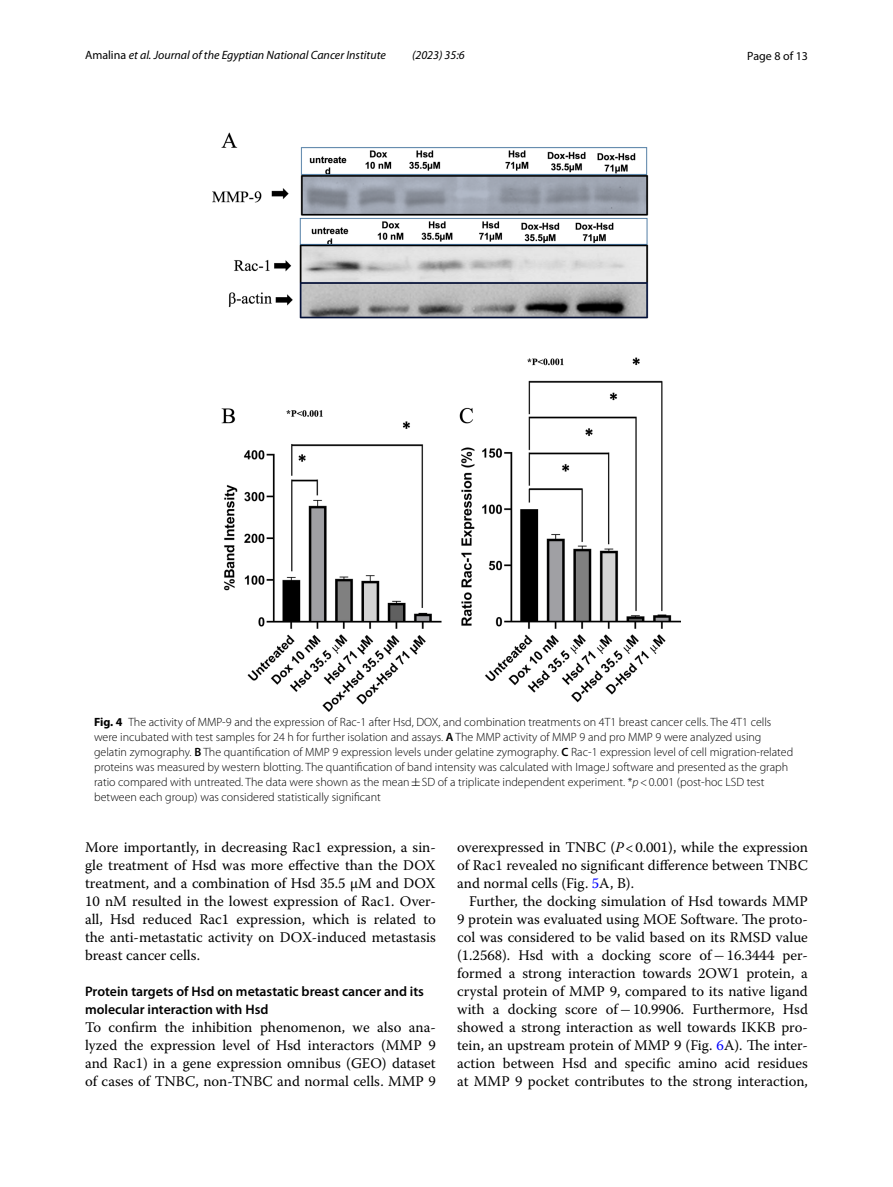
<style>
.page{position:relative;width:893px;height:1187px;background:#fff}
.page>*{position:absolute;margin:0;border:0;box-sizing:border-box;transform-origin:0 0}
.t1{font:14.7px/18px "Warnock Pro";color:#000;text-align:justify}
.t2{font:600 13.8px/18px "Myriad Pro";color:#000}
.t3{font:300 12px/15px "Myriad Pro";color:#000}
.t4{font:italic 12px "Myriad Pro";color:#000}
.t5{font:12px "Myriad Pro";color:#000}
.s1{font-style:normal}
.s2{font-weight:700}
.s3{font-weight:600}
.s4{font-family:"MTSY";font-weight:400}
.s5{font-style:italic}
.s6{color:#00f}
.s7{font-family:"MTSY"}
</style>
<div class="page">
<img style="left:213px;top:133px;width:467px;height:578px">
<p class="t4" style="left:85px;top:48px;width:302px"><span class="s1">Amalina</span> et al. Journal of the Egyptian National Cancer Institute</p>
<p class="t4" style="left:412px;top:48px;width:54px">(2023) 35:6</p>
<p class="t5" style="left:747px;top:48px;width:62px">Page 8 of 13</p>
<p class="t3" style="left:94px;top:715px;width:701px"><span class="s2">Fig. 4</span> The activity of MMP-9 and the expression of Rac-1 after Hsd, DOX, and combination treatments on 4T1 breast cancer cells. The 4T1 cells were incubated with test samples for 24 h for further isolation and assays. <span class="s3">A</span> The MMP activity of MMP 9 and pro MMP 9 were analyzed using gelatin zymography. <span class="s3">B</span> The quantification of MMP 9 expression levels under gelatine zymography. <span class="s3">C</span> Rac-1 expression level of cell migration-related proteins was measured by western blotting. The quantification of band intensity was calculated with ImageJ software and presented as the graph ratio compared with untreated. The data were shown as the mean<span class="s4">±</span>SD of a triplicate independent experiment. *<span class="s5">p</span>&lt;0.001 (post-hoc LSD test between each group) was considered statistically significant</p>
<p class="t1" style="left:85px;top:837px;width:352px">More importantly, in decreasing Rac1 expression, a sin&shy;gle treatment of Hsd was more effective than the DOX treatment, and a combination of Hsd 35.5 µM and DOX 10 nM resulted in the lowest expression of Rac1. Over&shy;all, Hsd reduced Rac1 expression, which is related to the anti-metastatic activity on DOX-induced metastasis breast cancer cells.</p>
<p class="t2" style="left:85px;top:981px;width:340px">Protein targets of Hsd on metastatic breast cancer and its molecular interaction with Hsd</p>
<p class="t1" style="left:85px;top:1017px;width:352px">To confirm the inhibition phenomenon, we also ana&shy;lyzed the expression level of Hsd interactors (MMP 9 and Rac1) in a gene expression omnibus (GEO) dataset of cases of TNBC, non-TNBC and normal cells. MMP 9</p>
<p class="t1" style="left:457px;top:837px;width:352px">overexpressed in TNBC (<span class="s5">P</span>&lt;0.001), while the expression of Rac1 revealed no significant difference between TNBC and normal cells (Fig. <span class="s6">5</span>A, B).</p>
<p class="t1" style="left:457px;top:891px;width:352px;text-indent:12px">Further, the docking simulation of Hsd towards MMP 9 protein was evaluated using MOE Software. The proto&shy;col was considered to be valid based on its RMSD value (1.2568). Hsd with a docking score of<span class="s7">−</span>16.3444 per&shy;formed a strong interaction towards 2OW1 protein, a crystal protein of MMP 9, compared to its native ligand with a docking score of<span class="s7">−</span>10.9906. Furthermore, Hsd showed a strong interaction as well towards IKKB pro&shy;tein, an upstream protein of MMP 9 (Fig. <span class="s6">6</span>A). The inter&shy;action between Hsd and specific amino acid residues at MMP 9 pocket contributes to the strong interaction,</p>
</div>
